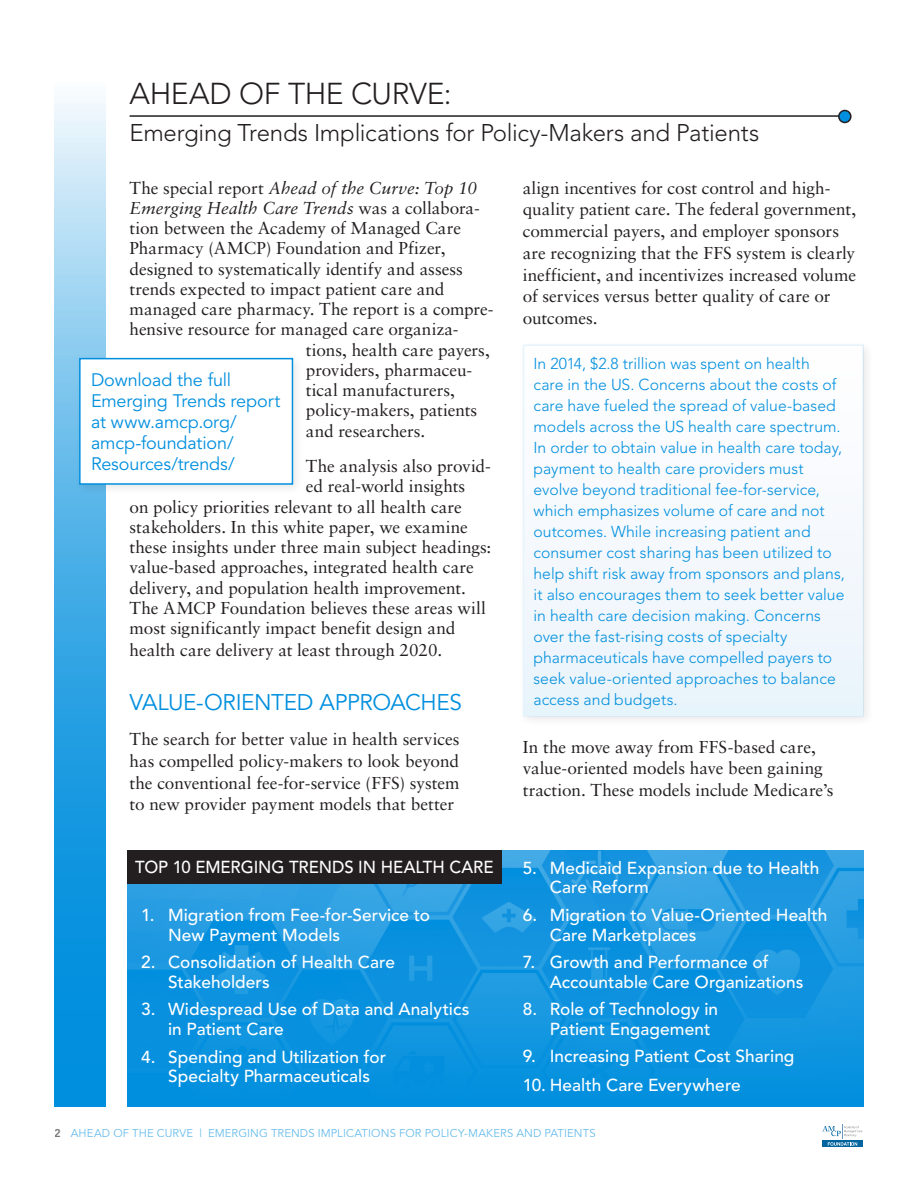
<style>
.page{position:relative;width:918px;height:1188px;background:#fff}
.page>*{position:absolute;margin:0;border:0;box-sizing:border-box;transform-origin:0 0}
.Endnote_text{font:300 30px "Avenir";letter-spacing:-.015em;color:#231f20}
.Endnote_text-2{font:300 24px "Avenir";letter-spacing:-.01em;color:#231f20}
.Heading_2{font:22.5px "Avenir";letter-spacing:-.015em;color:#008fde}
.t1{font:18px/21px "Avenir";letter-spacing:-.01em;color:#008fde}
.normal_no_para{font:17.25px/21.8px "Sabon";letter-spacing:-.005em;color:#231f20}
.t2{font:500 17.25px/19.5px "Avenir";color:#fff}
.t3{font:italic 17.25px "Sabon";letter-spacing:.005em;color:#231f20}
.t4{font:300 15.75px/21px "Avenir";letter-spacing:.005em;color:#008fde}
.t5{font:11.25px "Avenir";letter-spacing:.01em;color:#008fde}
.s1{font-style:normal}
.s2{font-weight:800;color:#231f20}
</style>
<div class="page">
<svg style="left:54px;top:98px;width:52px;height:1009px;background:#4fb1e7"></svg>
<div style="left:822px;top:1141px;width:40px;height:6px;background:#00649e"></div>
<svg style="left:822px;top:1124px;width:40px;height:22px"></svg>
<hr style="left:130px;top:115px;width:718px;height:2px;background:#231f20">
<div style="left:839px;top:110px;width:12px;height:12px;background:#008fde;border-radius:50%"></div>
<div style="left:838px;top:110px;width:14px;height:13px;border:2px solid #231f20;border-radius:50%"></div>
<div style="left:519px;top:340px;width:356px;height:387px;background:#231f20;opacity:.1"></div>
<div style="left:524px;top:345px;width:339px;height:371px;background:#f5f9fd"></div>
<img style="left:128px;top:850px;width:736px;height:257px">
<div style="left:128px;top:850px;width:374px;height:34px;background:#231f20"></div>
<div style="left:74px;top:353px;width:231px;height:143px;background:#231f20;opacity:.1"></div>
<div style="left:79px;top:358px;width:214px;height:127px;background:#fff;border:2px solid #008fde"></div>
<p class="Endnote_text" style="left:130px;top:76px;width:324px">AHEAD OF THE CURVE:</p>
<p class="Endnote_text-2" style="left:130px;top:119px;width:631px">Emerging Trends Implications for Policy-Makers and Patients</p>
<p class="normal_no_para" style="left:523px;top:177px;width:335px">align incentives for cost control and high&shy;quality patient care. The federal government, commercial payers, and employer sponsors are recognizing that the FFS system is clearly inefficient, and incentivizes increased volume of services versus better quality of care or outcomes.</p>
<p class="t3" style="left:130px;top:178px;width:349px"><span class="s1">The special report</span> Ahead of the Curve: Top 10</p>
<p class="t3" style="left:130px;top:198px;width:352px">Emerging Health Care Trends <span class="s1">was a collabora-</span></p>
<p class="normal_no_para" style="left:130px;top:217px;width:333px">tion between the Academy of Managed Care</p>
<p class="normal_no_para" style="left:130px;top:237px;width:317px">Pharmacy (AMCP) Foundation and Pfizer,</p>
<p class="normal_no_para" style="left:130px;top:258px;width:335px">designed to systematically identify and assess</p>
<p class="normal_no_para" style="left:130px;top:278px;width:316px">trends expected to impact patient care and</p>
<p class="normal_no_para" style="left:130px;top:298px;width:366px">managed care pharmacy. The report is a compre-</p>
<p class="normal_no_para" style="left:130px;top:318px;width:330px">hensive resource for managed care organiza-</p>
<p class="normal_no_para" style="left:306px;top:339px;width:185px">tions, health care payers,</p>
<p class="normal_no_para" style="left:306px;top:359px;width:168px">providers, pharmaceu-</p>
<p class="normal_no_para" style="left:306px;top:379px;width:151px">tical manufacturers,</p>
<p class="normal_no_para" style="left:306px;top:399px;width:173px">policy-makers, patients</p>
<p class="normal_no_para" style="left:306px;top:420px;width:121px">and researchers.</p>
<p class="normal_no_para" style="left:306px;top:455px;width:186px">The analysis also provid-</p>
<p class="normal_no_para" style="left:306px;top:475px;width:161px">ed real-world insights</p>
<p class="normal_no_para" style="left:130px;top:495px;width:334px">on policy priorities relevant to all health care</p>
<p class="normal_no_para" style="left:130px;top:516px;width:340px">stakeholders. In this white paper, we examine</p>
<p class="normal_no_para" style="left:130px;top:536px;width:363px">these insights under three main subject headings:</p>
<p class="normal_no_para" style="left:130px;top:556px;width:346px">value-based approaches, integrated health care</p>
<p class="normal_no_para" style="left:130px;top:576px;width:338px">delivery, and population health improvement.</p>
<p class="normal_no_para" style="left:130px;top:597px;width:358px">The AMCP Foundation believes these areas will</p>
<p class="normal_no_para" style="left:130px;top:617px;width:327px">most significantly impact benefit design and</p>
<p class="normal_no_para" style="left:130px;top:639px;width:314px">health care delivery at least through 2020.</p>
<p class="Heading_2" style="left:130px;top:689px;width:334px">VALUE-ORIENTED APPROACHES</p>
<p class="normal_no_para" style="left:130px;top:728px;width:332px;text-align:justify">The search for better value in health services has compelled policy-makers to look beyond the conventional fee-for-service (FFS) system to new provider payment models that better</p>
<p class="t4" style="left:534px;top:353px;width:313px">In 2014, $2.8 trillion was spent on health<br>care in the US. Concerns about the costs of care have fueled the spread of value-based models across the US health care spectrum.<br>In order to obtain value in health care today, payment to health care providers must evolve beyond traditional fee-for-service, which emphasizes volume of care and not outcomes. While increasing patient and consumer cost sharing has been utilized to help shift risk away from sponsors and plans, it also encourages them to seek better value in health care decision making. Concerns over the fast-rising costs of specialty pharmaceuticals have compelled payers to seek value-oriented approaches to balance access and budgets.</p>
<p class="t1" style="left:91px;top:370px;width:191px">Download the full<br>Emerging Trends report at www.amcp.org/ amcp-foundation/<br>Resources/trends/</p>
<p class="normal_no_para" style="left:523px;top:735px;width:312px">In the move away from FFS-based care, value-oriented models have been gaining traction. These models include Medicare’s</p>
<p class="t2" style="left:135px;top:858px;width:360px">TOP 10 EMERGING TRENDS IN HEALTH CARE</p>
<p class="t2" style="left:168px;top:906px;width:264px;text-indent:-27px">1. Migration from Fee-for-Service to<br>New Payment Models</p>
<p class="t2" style="left:168px;top:953px;width:228px;text-indent:-27px">2. Consolidation of Health Care<br>Stakeholders</p>
<p class="t2" style="left:168px;top:1000px;width:303px;text-indent:-27px">3. Widespread Use of Data and Analytics in Patient Care</p>
<p class="t2" style="left:168px;top:1047px;width:219px;text-indent:-27px">4. Spending and Utilization for<br>Specialty Pharmaceuticals</p>
<p class="t2" style="left:550px;top:859px;width:271px;text-indent:-27px">5. Medicaid Expansion due to Health<br>Care Reform</p>
<p class="t2" style="left:550px;top:906px;width:279px;text-indent:-27px">6. Migration to Value-Oriented Health<br>Care Marketplaces</p>
<p class="t2" style="left:550px;top:953px;width:255px;text-indent:-27px">7. Growth and Performance of<br>Accountable Care Organizations</p>
<p class="t2" style="left:550px;top:1000px;width:170px;text-indent:-27px">8. Role of Technology in<br>Patient Engagement</p>
<p class="t2" style="left:523px;top:1047px;width:273px">9. Increasing Patient Cost Sharing</p>
<p class="t2" style="left:523px;top:1075px;width:220px">10. Health Care Everywhere</p>
<p class="t5" style="left:55px;top:1126px;width:542px"><span class="s2">2</span> AHEAD OF THE CURVE | EMERGING TRENDS IMPLICATIONS FOR POLICY-MAKERS AND PATIENTS</p>
</div>
